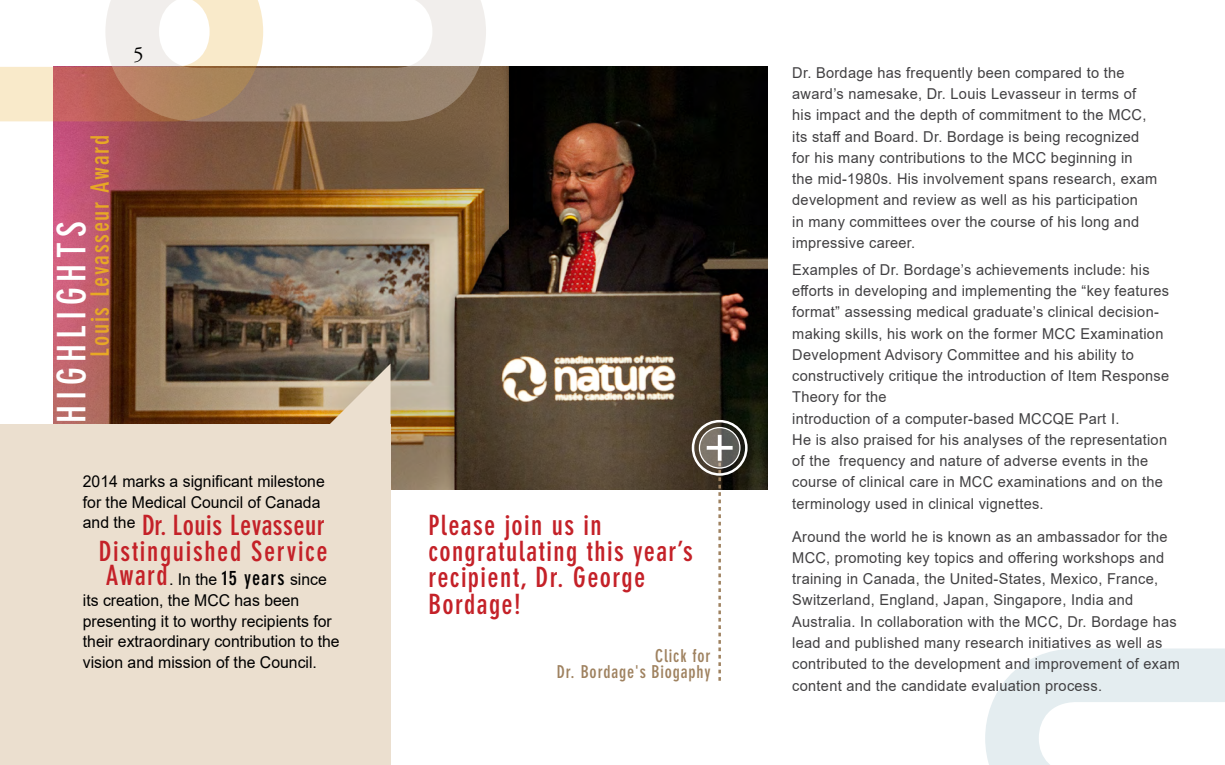
<style>
.page{position:relative;width:1225px;height:765px;background:#fff}
.page>*{position:absolute;margin:0;border:0;box-sizing:border-box;transform-origin:0 0}
.t1{font:700 condensed 38.62px "DIN Neuzeit Grotesk Std";letter-spacing:.14em;color:#fff}
.t2{font:700 condensed 27.5px/26.2px "DIN Neuzeit Grotesk Std";letter-spacing:.05em;color:#c42128}
.t3{font:700 condensed 24.88px "DIN Neuzeit Grotesk Std";letter-spacing:.07em;color:#e7a825}
.t4{font:21.25px "Adobe Garamond Pro";color:#000}
.t5{font:700 condensed 17.5px/16.2px "DIN Neuzeit Grotesk Std";letter-spacing:.05em;color:#9f8260;text-align:right}
.t6{font:16.25px/20.6px "Arial";color:#000}
.t7{font:15px/21.2px "Arial";letter-spacing:.02em;color:#414042}
.s1{font-family:"DIN Neuzeit Grotesk Std";font-weight:700;font-stretch:condensed;font-size:27.5px;color:#c42128}
.s2{font-family:"DIN Neuzeit Grotesk Std";font-weight:700;font-stretch:condensed;font-size:20px}
</style>
<div class="page">
<img style="left:53px;top:67px;width:714px;height:423px">
<svg style="left:105px;top:0;width:381px;height:122px"></svg>
<svg style="left:282px;top:364px;width:108px;height:61px;background:#a69275"></svg>
<div style="left:0;top:425px;width:390px;height:340px;background:#ebdfcf"></div>
<svg style="left:0;top:0;width:263px;height:121px"></svg>
<svg style="left:985px;top:648px;width:239px;height:117px"></svg>
<svg style="left:718px;top:476px;width:2px;height:205px"></svg>
<svg style="left:692px;top:421px;width:54px;height:53px"></svg>
<div style="left:691px;top:420px;width:56px;height:56px;border:2px solid #fff;border-radius:50%"></div>
<svg style="left:699px;top:427px;width:40px;height:41px"></svg>
<div style="left:698px;top:427px;width:42px;height:42px;border:1px solid #fff;border-radius:50%"></div>
<svg style="left:706px;top:446px;width:26px;height:4px"></svg>
<svg style="left:717px;top:435px;width:4px;height:26px"></svg>
<h3 class="t4" style="left:133px;top:41px;width:12px">5</h3>
<h3 class="t3" style="left:86px;top:357px;width:223px;rotate:-90deg">Louis Levasseur Award</h3>
<h1 class="t1" style="left:49px;top:423px;width:203px;rotate:-90deg">HIGHLIGHTS</h1>
<p class="t6" style="left:83px;top:471px;width:243px">2014 marks a significant milestone for the Medical Council of Canada and the</p>
<h2 class="t2" style="left:99px;top:512px;width:230px;text-align:right">Dr. Louis Levasseur<br>Distinguished Service</h2>
<p class="t6" style="left:83px;top:569px;width:258px;text-indent:23px"><span class="s1">Award</span>. In the <span class="s2">15 years</span> since its creation, the MCC has been presenting it to worthy recipients for their extraordinary contribution to the vision and mission of the Council.</p>
<h2 class="t2" style="left:428px;top:512px;width:266px">Please join us in congratulating this year’s recipient, Dr. George<br>Bordage!</h2>
<p class="t5" style="left:556px;top:648px;width:155px">Click for<br>Dr. Bordage's Biogaphy</p>
<p class="t7" style="left:792px;top:62px;width:366px">Dr. Bordage has frequently been compared to the award’s namesake, Dr. Louis Levasseur in terms of his impact and the depth of commitment to the MCC, its staff and Board. Dr. Bordage is being recognized for his many contributions to the MCC beginning in the mid-1980s. His involvement spans research, exam development and review as well as his participation<br>in many committees over the course of his long and impressive career.</p>
<p class="t7" style="left:792px;top:259px;width:378px">Examples of Dr. Bordage’s achievements include: his efforts in developing and implementing the “key features format” assessing medical graduate’s clinical decision&shy;making skills, his work on the former MCC Examination Development Advisory Committee and his ability to constructively critique the introduction of Item Response Theory for the<br>introduction of a computer-based MCCQE Part I.<br>He is also praised for his analyses of the representation of the frequency and nature of adverse events in the course of clinical care in MCC examinations and on the terminology used in clinical vignettes.</p>
<p class="t7" style="left:792px;top:526px;width:389px">Around the world he is known as an ambassador for the MCC, promoting key topics and offering workshops and training in Canada, the United-States, Mexico, France, Switzerland, England, Japan, Singapore, India and Australia. In collaboration with the MCC, Dr. Bordage has lead and published many research initiatives as well as contributed to the development and improvement of exam content and the candidate evaluation process.</p>
</div>
